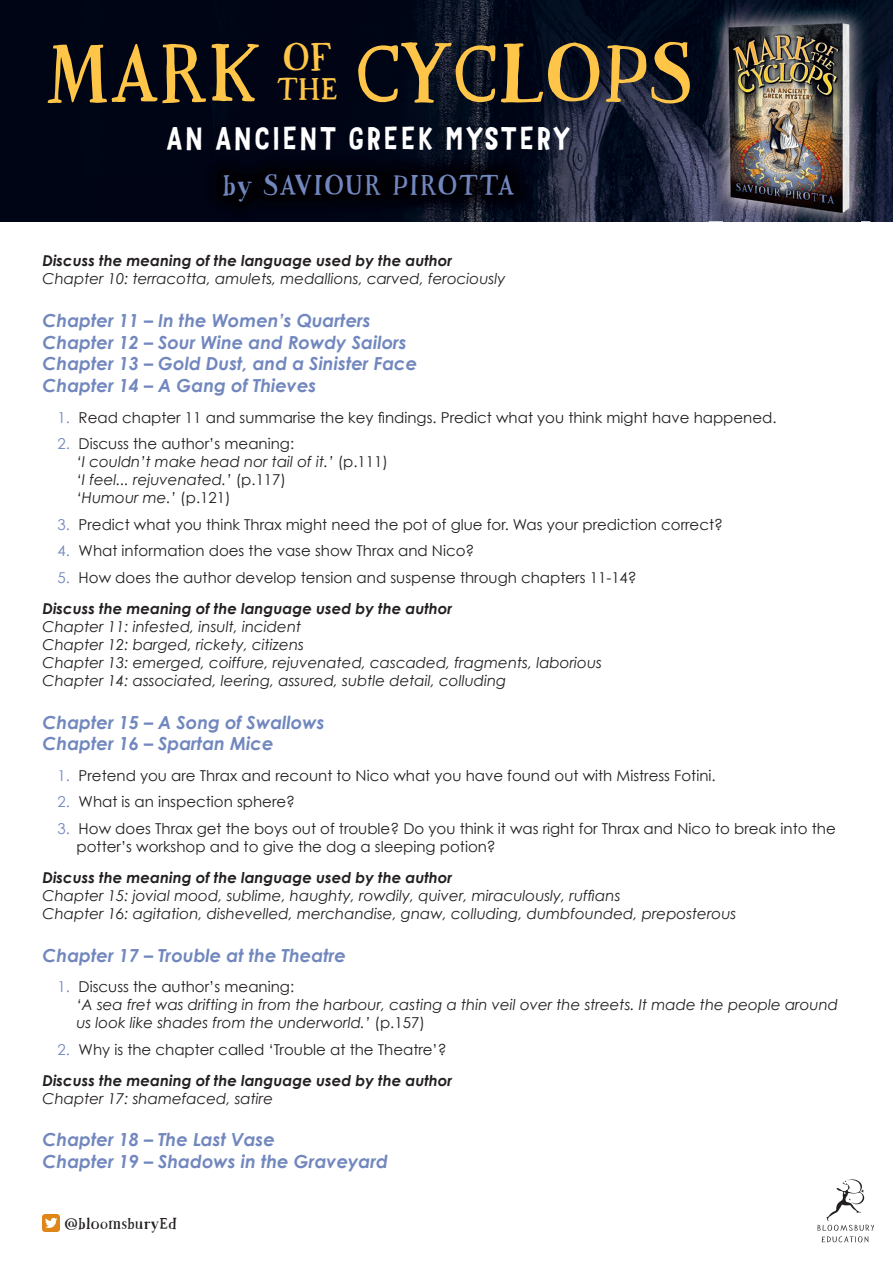
<style>
.page{position:relative;width:893px;height:1263px;background:#fff}
.page>*{position:absolute;margin:0;border:0;box-sizing:border-box;transform-origin:0 0}
.t1{font:78.9px "Mrs Ant";color:#fec548}
.t2{font:30.75px "Mr Dodo";letter-spacing:.04em;color:#fff}
.t3{font:29.85px "Mrs Ant";color:#fec548}
.t4{font:27px "Mrs Ant";letter-spacing:.05em;color:#7187be}
.t5{font:italic 700 18px/21.6px "Century Gothic";color:#7187be}
.t6{font:italic 15px/18px "Century Gothic";color:#231f20}
.t7{font:15px/30.8px "Century Gothic";color:#231f20}
.t8{font:italic 700 15px/30.8px "Century Gothic";color:#231f20}
.t9{font:15px "Mrs Ant";letter-spacing:.02em;color:#231f20}
.s1{color:#7187be}
.s2{font-style:normal;color:#7187be}
.s3{font-style:normal}
.s4{font-weight:700;font-style:italic}
.s5{font-weight:400;font-style:normal;color:#7187be}
.s6{font-weight:400;font-style:normal}
</style>
<div class="page">
<div style="left:0;top:0;width:893px;height:221px;background:#000516"></div>
<img style="left:412px;top:0;width:317px;height:177px">
<img style="left:732px;top:0;width:161px;height:43px">
<img style="left:870px;top:43px;width:23px;height:178px">
<img style="left:536px;top:177px;width:173px;height:44px">
<img style="left:709px;top:3px;width:161px;height:219px">
<img style="left:723px;top:13px;width:138px;height:209px">
<img style="left:201px;top:151px;width:335px;height:71px">
<img style="left:817px;top:1179px;width:57px;height:64px">
<img style="left:43px;top:1215px;width:17px;height:17px">
<h1 class="t1" style="left:44px;top:20px;width:650px">MARK <sup>OF</sup> CYCLOPS</h1>
<h3 class="t3" style="left:277px;top:69px;width:62px">THE</h3>
<h2 class="t2" style="left:166px;top:119px;width:407px">AN ANCIENT GREEK MYSTERY</h2>
<h3 class="t4" style="left:222px;top:166px;width:293px">by SAVIOUR PIROTTA</h3>
<p class="t8" style="left:43px;top:245px;width:411px">Discuss the meaning of the language used by the author</p>
<p class="t6" style="left:43px;top:270px;width:464px">Chapter 10: terracotta, amulets, medallions, carved, ferociously</p>
<p class="t5" style="left:43px;top:309px;width:376px">Chapter 11 – In the Women’s Quarters Chapter 12 – Sour Wine and Rowdy Sailors Chapter 13 – Gold Dust, and a Sinister Face Chapter 14 – A Gang of Thieves</p>
<p class="t7" style="left:58px;top:402px;width:720px"><span class="s1">1.</span> Read chapter 11 and summarise the key findings. Predict what you think might have happened.</p>
<p class="t6" style="left:77px;top:435px;width:313px;text-indent:-19px"><span class="s2">2.</span> <span class="s3">Discuss the author’s meaning:<br></span>‘I couldn’t make head nor tail of it.’ <span class="s3">(p.111) </span>‘I feel... rejuvenated.’ <span class="s3">(p.117)<br></span>‘Humour me.’ <span class="s3">(p.121)</span></p>
<p class="t7" style="left:58px;top:509px;width:667px"><span class="s1">3.</span> Predict what you think Thrax might need the pot of glue for. Was your prediction correct?</p>
<p class="t7" style="left:58px;top:535px;width:418px"><span class="s1">4.</span> What information does the vase show Thrax and Nico?</p>
<p class="t7" style="left:43px;top:562px;width:596px;text-indent:15px"><span class="s1">5.</span> How does the author develop tension and suspense through chapters 11-14?<br><span class="s4">Discuss the meaning of the language used by the author</span></p>
<p class="t6" style="left:43px;top:617px;width:561px">Chapter 11: infested, insult, incident<br>Chapter 12: barged, rickety, citizens<br>Chapter 13: emerged, coiffure, rejuvenated, cascaded, fragments, laborious Chapter 14: associated, leering, assured, subtle detail, colluding</p>
<p class="t5" style="left:43px;top:711px;width:284px">Chapter 15 – A Song of Swallows<br>Chapter 16 – Spartan Mice</p>
<p class="t7" style="left:58px;top:760px;width:660px"><span class="s1">1.</span> Pretend you are Thrax and recount to Nico what you have found out with Mistress Fotini.</p>
<p class="t7" style="left:58px;top:786px;width:239px"><span class="s1">2.</span> What is an inspection sphere?</p>
<p class="t7" style="left:77px;top:819px;width:761px;line-height:18px;text-indent:-19px"><span class="s1">3.</span> How does Thrax get the boys out of trouble? Do you think it was right for Thrax and Nico to break into the potter’s workshop and to give the dog a sleeping potion?</p>
<p class="t8" style="left:43px;top:861px;width:411px">Discuss the meaning of the language used by the author</p>
<p class="t6" style="left:43px;top:886px;width:695px">Chapter 15: jovial mood, sublime, haughty, rowdily, quiver, miraculously, ruffians<br>Chapter 16: agitation, dishevelled, merchandise, gnaw, colluding, dumbfounded, preposterous</p>
<p class="t5" style="left:43px;top:944px;width:305px">Chapter 17 – Trouble at the Theatre</p>
<p class="t6" style="left:77px;top:978px;width:763px;text-indent:-19px"><span class="s2">1.</span> <span class="s3">Discuss the author’s meaning:<br></span>‘A sea fret was drifting in from the harbour, casting a thin veil over the streets. It made the people around us look like shades from the underworld.’ <span class="s3">(p.157)</span></p>
<p class="t8" style="left:43px;top:1033px;width:411px;text-indent:15px"><span class="s5">2.</span> <span class="s6">Why is the chapter called ‘Trouble at the Theatre’?<br></span>Discuss the meaning of the language used by the author</p>
<p class="t6" style="left:43px;top:1089px;width:232px">Chapter 17: shamefaced, satire</p>
<p class="t5" style="left:43px;top:1128px;width:347px">Chapter 18 – The Last Vase<br>Chapter 19 – Shadows in the Graveyard</p>
<p class="t9" style="left:65px;top:1213px;width:114px">@bloomsburyEd</p>
</div>
